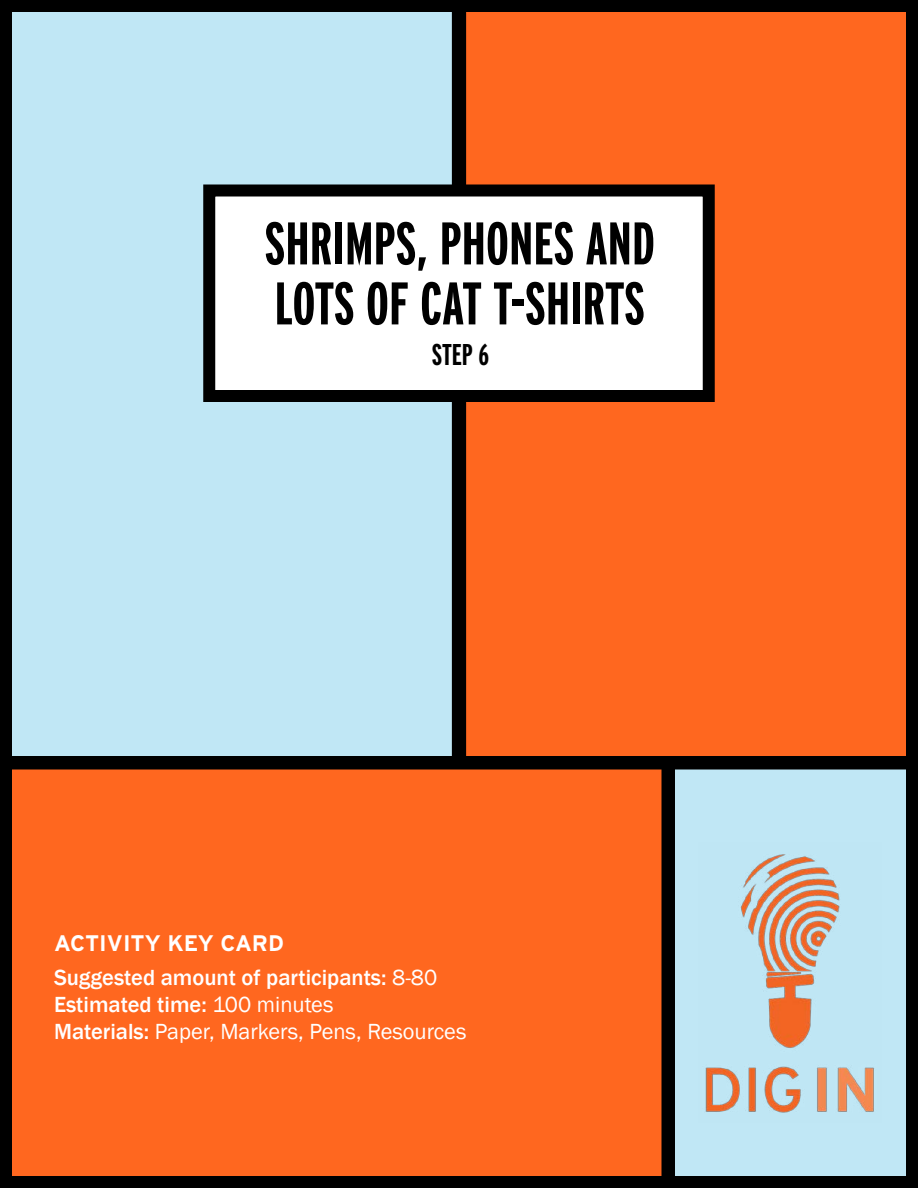
<style>
.page{position:relative;width:918px;height:1188px;background:#fff}
.page>*{position:absolute;margin:0;border:0;box-sizing:border-box;transform-origin:0 0}
.t1{font:700 extra-condensed 60px/60px "Interstate";color:#000}
.t2{font:700 extra-condensed 30px "Interstate";color:#000}
.t3{font:500 22.5px/27px "Franklin Gothic";color:#fff}
.t4{font:700 22.5px "Interstate";color:#fff}
.s1{font-weight:400}
</style>
<div class="page">
<div style="left:669px;top:762px;width:249px;height:426px;background:#c0e7f5"></div>
<img style="left:705px;top:854px;width:169px;height:259px">
<div style="left:0;top:0;width:464px;height:768px;background:#c0e7f5"></div>
<div style="left:459px;top:0;width:459px;height:762px;background:#ff671f"></div>
<div style="left:0;top:765px;width:669px;height:423px;background:#ff671f"></div>
<div style="left:0;top:0;width:464px;height:768px;border:12px solid #000"></div>
<div style="left:0;top:758px;width:675px;height:430px;border:12px solid #000"></div>
<div style="left:662px;top:758px;width:256px;height:430px;border:12px solid #000"></div>
<div style="left:454px;top:0;width:464px;height:768px;border:12px solid #000"></div>
<div style="left:203px;top:184px;width:512px;height:218px;background:#fff;border:12px solid #000"></div>
<h1 class="t1" style="left:264px;top:213px;width:392px">SHRIMPS, PHONES AND<br>LOTS OF CAT T-SHIRTS</h1>
<h2 class="t2" style="left:432px;top:338px;width:59px">STEP 6</h2>
<p class="t4" style="left:54px;top:931px;width:231px">ACTIVITY KEY CARD</p>
<p class="t3" style="left:54px;top:964px;width:414px">Suggested amount of participants: <span class="s1">8-80<br></span>Estimated time: <span class="s1">100 minutes<br></span>Materials: <span class="s1">Paper, Markers, Pens, Resources</span></p>
</div>
